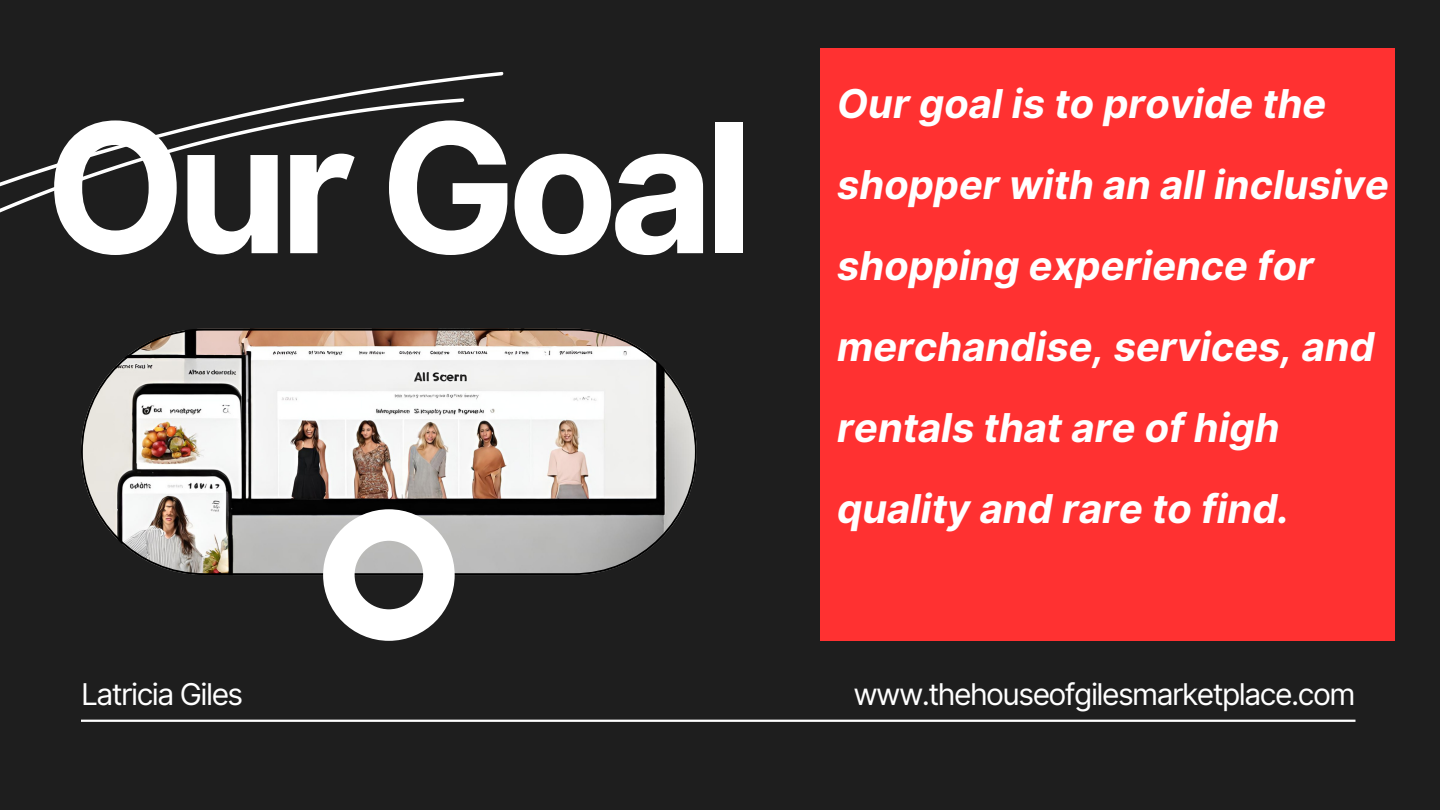
<style>
.page{position:relative;width:1440px;height:810px;background:#1e1e1e}
.page>*{position:absolute;margin:0;border:0;box-sizing:border-box;transform-origin:0 0}
.t1{font:700 180px "Inter";letter-spacing:-.05em;color:#fff}
.t2{font:italic 700 39.8px/81px "Inter";color:#fff}
.t3{font:30px "Inter";letter-spacing:-.05em;color:#fff}
</style>
<div class="page">
<hr style="left:81px;top:720px;width:1274px;height:2px;background:#fff">
<svg style="left:0;top:76px;width:466px;height:137px"></svg>
<div style="left:820px;top:48px;width:575px;height:593px;background:#ff3131"></div>
<svg style="left:81px;top:329px;width:616px;height:246px;background:#b1aba7"></svg>
<svg style="left:323px;top:509px;width:131px;height:132px"></svg>
<p class="t1" style="left:45px;top:80px;width:710px">Our Goal</p>
<p class="t2" style="left:837px;top:63px;width:553px">Our goal is to provide the shopper with an all inclusive shopping experience for merchandise, services, and rentals that are of high quality and rare to find.</p>
<p class="t3" style="left:81px;top:677px;width:164px">Latricia Giles</p>
<p class="t3" style="left:853px;top:677px;width:504px">www.thehouseofgilesmarketplace.com</p>
</div>
